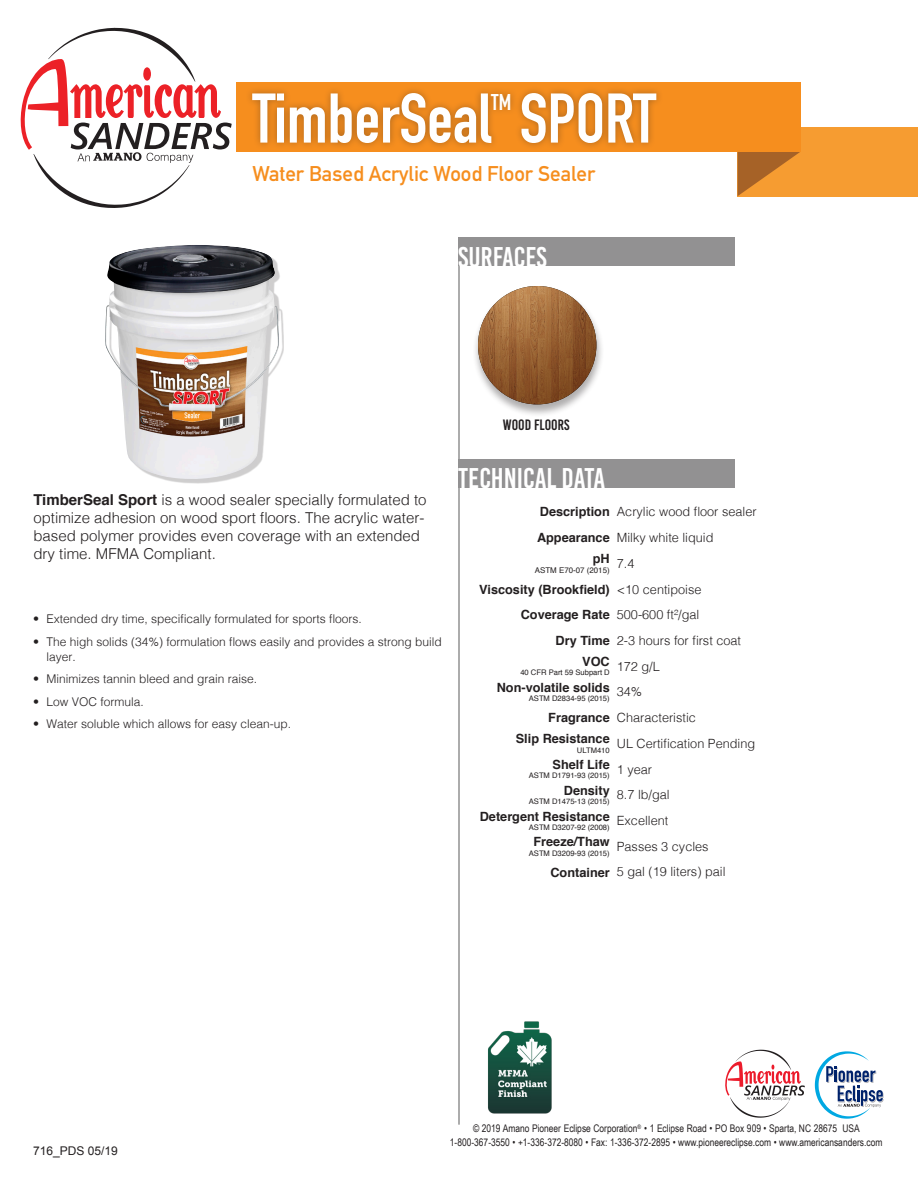
<style>
.page{position:relative;width:918px;height:1188px;background:#fff}
.page>*{position:absolute;margin:0;border:0;box-sizing:border-box;transform-origin:0 0}
.t1{font:700 69px "DIN Condensed";color:#fff}
.t2{font:28.5px "Bebas Kai";color:#fff}
.t3{font:700 22.5px "DIN Condensed";color:#fff}
.t4{font:700 21px "DIN Alternate";color:#f68e1e}
.t5{font:300 15px/18px "Helvetica";color:#231f20}
.t6{font:15px "Bebas Kai";color:#231f20}
.t7{font:300 12.75px "Helvetica";color:#231f20}
.t8{font:700 12.75px "Helvetica";color:#231f20}
.t9{font:300 12px/15px "Helvetica";color:#231f20}
.t10{font:12px "Arial";color:#231f20}
.t11{font:10.5px "Arial Narrow";color:#231f20}
.t12{font:7.95px "Helvetica";color:#231f20}
.t13{font:7.65px "Helvetica";color:#231f20}
.s1{font-weight:700}
</style>
<div class="page">
<div style="left:738px;top:127px;width:180px;height:69px;background:#f69c31"></div>
<svg style="left:738px;top:152px;width:62px;height:44px"></svg>
<div style="left:237px;top:82px;width:564px;height:70px;background:#f68e1e"></div>
<div style="left:109px;top:248px;width:175px;height:236px;background:#231f20;opacity:.22"></div>
<img style="left:105px;top:245px;width:174px;height:234px">
<svg style="left:725px;top:1050px;width:80px;height:68px"></svg>
<div style="left:245px;top:85px;width:419px;height:66px;background:#231f20;opacity:.35"></div>
<hr style="left:458px;top:247px;width:2px;height:878px;background:#929192">
<svg style="left:20px;top:28px;width:212px;height:180px"></svg>
<div style="left:473px;top:286px;width:131px;height:131px;background:#231f20;opacity:.36"></div>
<img style="left:478px;top:286px;width:118px;height:118px;border-radius:59px">
<div style="left:458px;top:238px;width:277px;height:28px;background:#929192"></div>
<div style="left:458px;top:459px;width:277px;height:29px;background:#929192"></div>
<svg style="left:815px;top:1051px;width:69px;height:68px"></svg>
<img style="left:488px;top:1021px;width:64px;height:93px">
<p class="t1" style="left:252px;top:72px;width:405px">TimberSeal SPORT</p>
<p class="t3" style="left:491px;top:87px;width:21px">TM</p>
<p class="t4" style="left:252px;top:157px;width:344px">Water Based Acrylic Wood Floor Sealer</p>
<p class="t2" style="left:458px;top:241px;width:90px">SURFACES</p>
<p class="t6" style="left:503px;top:416px;width:68px">WOOD FLOORS</p>
<p class="t5" style="left:33px;top:489px;width:395px"><span class="s1">TimberSeal Sport</span> is a wood sealer specially formulated to optimize adhesion on wood sport floors. The acrylic water&shy;based polymer provides even coverage with an extended dry time. MFMA Compliant.</p>
<p class="t9" style="left:33px;top:611px;width:330px">• Extended dry time, specifically formulated for sports floors.</p>
<p class="t9" style="left:46px;top:633px;width:397px;text-indent:-14px">• The high solids (34%) formulation flows easily and provides a strong build layer.</p>
<p class="t9" style="left:33px;top:671px;width:226px">• Minimizes tannin bleed and grain raise.</p>
<p class="t9" style="left:33px;top:693px;width:112px">• Low VOC formula.</p>
<p class="t9" style="left:33px;top:716px;width:260px">• Water soluble which allows for easy clean-up.</p>
<p class="t2" style="left:458px;top:463px;width:149px">TECHNICAL DATA</p>
<p class="t8" style="left:540px;top:501px;width:71px">Description</p>
<p class="t7" style="left:617px;top:501px;width:141px">Acrylic wood floor sealer</p>
<p class="t8" style="left:537px;top:527px;width:74px">Appearance</p>
<p class="t7" style="left:617px;top:526px;width:98px">Milky white liquid</p>
<p class="t8" style="left:593px;top:548px;width:18px">pH</p>
<p class="t12" style="left:535px;top:564px;width:76px">ASTM E70-07 (2015)</p>
<p class="t7" style="left:617px;top:552px;width:19px">7.4</p>
<p class="t8" style="left:479px;top:579px;width:132px">Viscosity (Brookfield)</p>
<p class="t7" style="left:617px;top:578px;width:86px">&lt;10 centipoise</p>
<p class="t8" style="left:521px;top:605px;width:90px">Coverage Rate</p>
<p class="t7" style="left:617px;top:604px;width:84px">500-600 ft²/gal</p>
<p class="t8" style="left:556px;top:630px;width:56px">Dry Time</p>
<p class="t7" style="left:617px;top:630px;width:126px">2-3 hours for first coat</p>
<p class="t8" style="left:582px;top:652px;width:29px">VOC</p>
<p class="t13" style="left:520px;top:667px;width:91px">40 CFR Part 59 Subpart D</p>
<p class="t7" style="left:617px;top:655px;width:45px">172 g/L</p>
<p class="t8" style="left:497px;top:677px;width:114px">Non-volatile solids</p>
<p class="t13" style="left:529px;top:693px;width:82px">ASTM D2834-95 (2015)</p>
<p class="t7" style="left:617px;top:681px;width:27px">34%</p>
<p class="t8" style="left:548px;top:708px;width:63px">Fragrance</p>
<p class="t7" style="left:617px;top:707px;width:81px">Characteristic</p>
<p class="t8" style="left:516px;top:729px;width:95px">Slip Resistance</p>
<p class="t13" style="left:577px;top:744px;width:34px">ULTM410</p>
<p class="t7" style="left:617px;top:732px;width:140px">UL Certification Pending</p>
<p class="t8" style="left:553px;top:754px;width:59px">Shelf Life</p>
<p class="t13" style="left:529px;top:770px;width:82px">ASTM D1791-93 (2015)</p>
<p class="t7" style="left:617px;top:758px;width:37px">1 year</p>
<p class="t8" style="left:564px;top:780px;width:47px">Density</p>
<p class="t13" style="left:529px;top:795px;width:82px">ASTM D1475-13 (2015)</p>
<p class="t7" style="left:617px;top:784px;width:54px">8.7 lb/gal</p>
<p class="t8" style="left:480px;top:806px;width:131px">Detergent Resistance</p>
<p class="t13" style="left:529px;top:821px;width:82px">ASTM D3207-92 (2008)</p>
<p class="t8" style="left:534px;top:832px;width:78px">Freeze/Thaw</p>
<p class="t13" style="left:529px;top:847px;width:82px">ASTM D3209-93 (2015)</p>
<p class="t7" style="left:617px;top:810px;width:53px">Excellent</p>
<p class="t7" style="left:617px;top:835px;width:93px">Passes 3 cycles</p>
<p class="t8" style="left:550px;top:862px;width:61px">Container</p>
<p class="t7" style="left:617px;top:861px;width:110px">5 gal (19 liters) pail</p>
<p class="t10" style="left:33px;top:1143px;width:86px">716_PDS 05/19</p>
<p class="t11" style="left:473px;top:1121px;width:388px">© 2019 Amano Pioneer Eclipse Corporation<sup>®</sup> • 1 Eclipse Road • PO Box 909 • Sparta, NC 28675 USA</p>
<p class="t11" style="left:450px;top:1134px;width:434px">1-800-367-3550 • +1-336-372-8080 • Fax: 1-336-372-2895 • www.pioneereclipse.com • www.americansanders.com</p>
</div>
